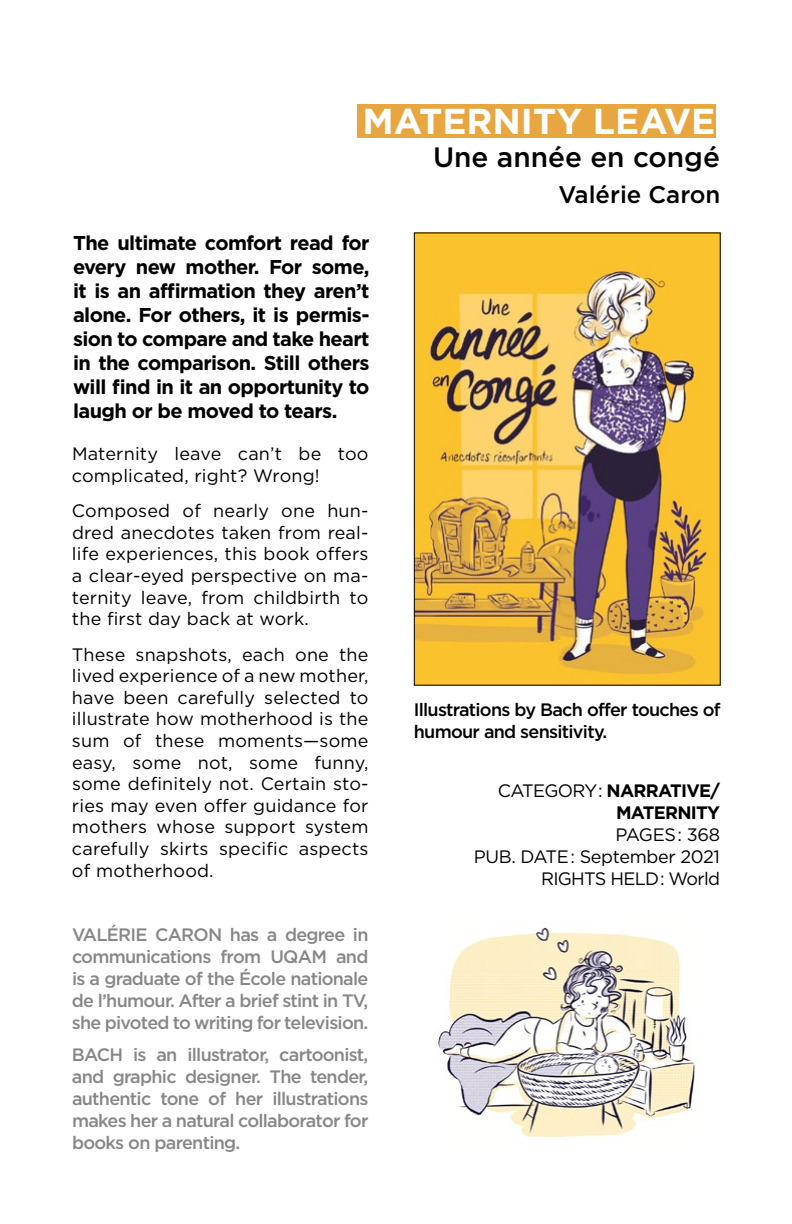
<style>
.page{position:relative;width:792px;height:1224px;background:#fff}
.page>*{position:absolute;margin:0;border:0;box-sizing:border-box;transform-origin:0 0}
.t1{font:700 36px "Gotham";color:#fff}
.t2{font:500 28px "Gotham";color:#000}
.t3{font:500 24px "Gotham";color:#000}
.t4{font:700 20px/24px "Gotham";letter-spacing:-.03em;color:#000;text-align:justify}
.t5{font:18px/21.6px "Gotham";letter-spacing:.01em;color:#000;text-align:justify}
.t6{font:500 18px/22px "Gotham";letter-spacing:-.04em;color:#878787;text-align:justify}
.t7{font:500 18px/22px "Gotham";letter-spacing:-.04em;color:#000}
.t8{font:18px/21.8px "Gotham";letter-spacing:-.035em;color:#000;text-align:right}
.t9{font:700 18px/22px "Gotham";letter-spacing:-.04em;color:#000;text-align:right}
.s1{font-weight:400}
</style>
<div class="page">
<img style="left:416px;top:235px;width:302px;height:448px">
<div style="left:357px;top:105px;width:358px;height:33px;background:#e8a641"></div>
<img style="left:437px;top:927px;width:258px;height:215px">
<h1 class="t1" style="left:363px;top:101px;width:354px">MATERNITY LEAVE</h1>
<h2 class="t2" style="left:433px;top:141px;width:288px">Une année en congé</h2>
<p class="t4" style="left:73px;top:230px;width:298px">The ultimate comfort read for every new mother. For some, it is an affirmation they aren’t alone. For others, it is permis&shy;sion to compare and take heart in the comparison. Still others will find in it an opportunity to laugh or be moved to tears.</p>
<p class="t5" style="left:72px;top:443px;width:298px">Maternity leave can’t be too complicated, right? Wrong!</p>
<p class="t5" style="left:72px;top:500px;width:298px">Composed of nearly one hun&shy;dred anecdotes taken from real&shy;life experiences, this book offers a clear-eyed perspective on ma&shy;ternity leave, from childbirth to the first day back at work.</p>
<p class="t5" style="left:72px;top:643px;width:298px">These snapshots, each one the lived experience of a new mother, have been carefully selected to illustrate how motherhood is the sum of these moments—some easy, some not, some funny, some definitely not. Certain sto&shy;ries may even offer guidance for mothers whose support system carefully skirts specific aspects of motherhood.</p>
<p class="t6" style="left:72px;top:923px;width:298px">VALÉRIE CARON has a degree in communications from UQAM and is a graduate of the École nationale de l’humour. After a brief stint in TV, she pivoted to writing for television.</p>
<p class="t6" style="left:72px;top:1043px;width:298px">BACH is an illustrator, cartoonist, and graphic designer. The tender, authentic tone of her illustrations makes her a natural collaborator for books on parenting.</p>
<h3 class="t3" style="left:558px;top:181px;width:164px">Valérie Caron</h3>
<p class="t7" style="left:414px;top:698px;width:308px">Illustrations by Bach offer touches of humour and sensitivity.</p>
<p class="t9" style="left:498px;top:779px;width:224px"><span class="s1">CATEGORY:</span> NARRATIVE/<br>MATERNITY</p>
<p class="t8" style="left:474px;top:824px;width:248px">PAGES: 368<br>PUB. DATE: September 2021<br>RIGHTS HELD: World</p>
</div>
